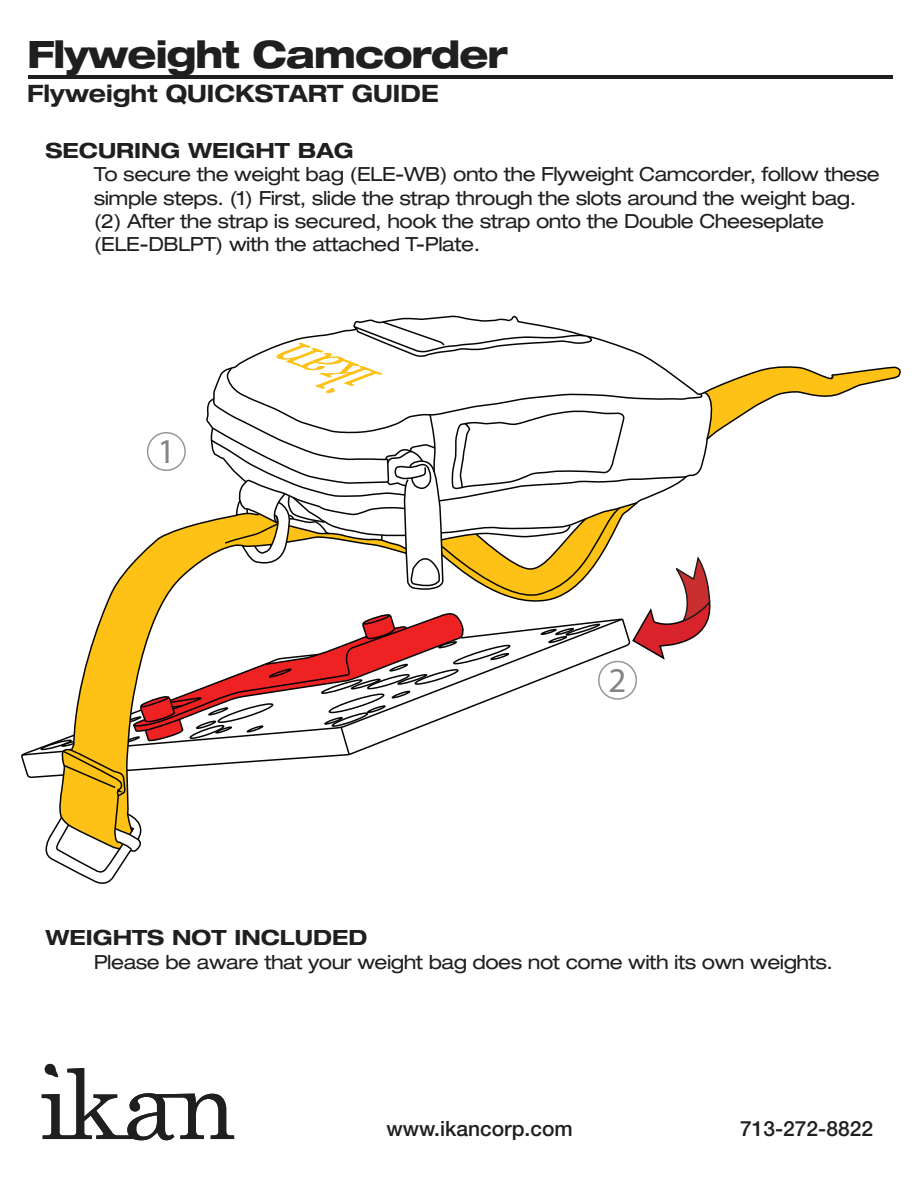
<style>
.page{position:relative;width:918px;height:1188px;background:#fff}
.page>*{position:absolute;margin:0;border:0;box-sizing:border-box;transform-origin:0 0}
.t1{font:800 expanded 37.8px "Helvetica Neue LT Std";letter-spacing:-.025em;color:#211e1e;scale:.95 1}
.t2{font:34.95px "Myriad Pro";color:#828383}
.t3{font:700 expanded 24px "Helvetica Neue LT Std";color:#211e1e;scale:.95 1}
.t4{font:700 expanded 21px "Helvetica Neue LT Std";color:#211e1e}
.t5{font:500 21px "Helvetica Neue LT Std";color:#211e1e}
.t6{font:expanded 19.5px/23.4px "Helvetica Neue LT Std";letter-spacing:-.025em;color:#211e1e}
</style>
<div class="page">
<hr style="left:28px;top:75px;width:864px;height:4px;background:#211e1e">
<svg style="left:42px;top:1064px;width:192px;height:76px"></svg>
<svg style="left:21px;top:320px;width:879px;height:554px"></svg>
<h1 class="t1" style="left:27px;top:30px;width:508px">Flyweight Camcorder</h1>
<p class="t3" style="left:27px;top:79px;width:435px">Flyweight QUICKSTART GUIDE</p>
<p class="t4" style="left:46px;top:137px;width:310px">SECURING WEIGHT BAG</p>
<p class="t6" style="left:94px;top:162px;width:788px">To secure the weight bag (ELE-WB) onto the Flyweight Camcorder, follow these simple steps. (1) First, slide the strap through the slots around the weight bag. (2) After the strap is secured, hook the strap onto the Double Cheeseplate (ELE-DBLPT) with the attached T-Plate.</p>
<h2 class="t2" style="left:157px;top:430px;width:19px">1</h2>
<h2 class="t2" style="left:609px;top:658px;width:19px">2</h2>
<p class="t4" style="left:46px;top:925px;width:324px">WEIGHTS NOT INCLUDED</p>
<p class="t6" style="left:94px;top:950px;width:741px">Please be aware that your weight bag does not come with its own weights.</p>
<p class="t5" style="left:386px;top:1116px;width:188px">www.ikancorp.com</p>
<p class="t5" style="left:740px;top:1116px;width:135px">713-272-8822</p>
</div>
